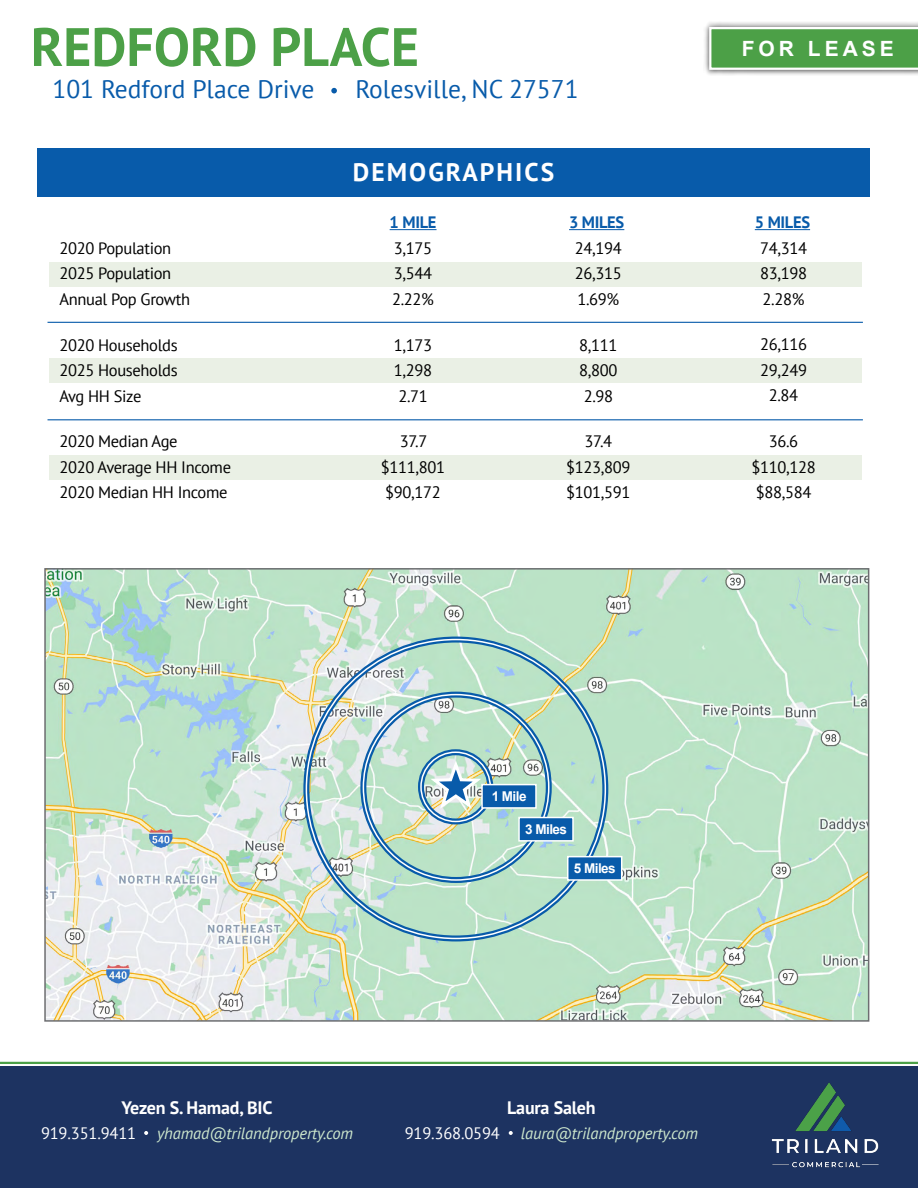
<style>
.page{position:relative;width:918px;height:1188px;background:#fff}
.page>*{position:absolute;margin:0;border:0;box-sizing:border-box;transform-origin:0 0}
.t1{font:700 54px "PT Sans";color:#4ca047}
.t2{font:25.5px "PT Sans";color:#085baa}
.t3{font:700 25.5px "PT Sans";letter-spacing:.08em;color:#fff}
.t4{font:700 21px "Arial";letter-spacing:.19em;color:#fff}
.t5{font:700 18px "PT Sans";letter-spacing:-.01em;color:#fff}
.t6{font:16.5px/25.5px "PT Sans";letter-spacing:-.02em;color:#000;text-align:justify}
.t7{font:italic 16.5px "PT Sans";letter-spacing:-.01em;color:#cde7cd}
.t8{font:16.5px "PT Sans";letter-spacing:-.01em;color:#fff}
.t9{font:700 16.5px "PT Sans";letter-spacing:-.02em;color:#085baa}
.t10{font:700 13.5px "Arial";letter-spacing:-.04em;color:#fff}
</style>
<div class="page">
<div style="left:50px;top:358px;width:812px;height:25px;background:#eaf0e5"></div>
<div style="left:50px;top:456px;width:812px;height:24px;background:#eaf0e5"></div>
<div style="left:50px;top:262px;width:812px;height:25px;background:#eaf0e5"></div>
<hr style="left:390px;top:229px;width:47px;height:1px;background:#085baa">
<hr style="left:569px;top:229px;width:55px;height:1px;background:#085baa">
<hr style="left:755px;top:229px;width:55px;height:1px;background:#085baa">
<hr style="left:48px;top:322px;width:815px;height:1px;background:#085baa">
<hr style="left:48px;top:419px;width:815px;height:1px;background:#085baa">
<img style="left:47px;top:571px;width:819px;height:448px">
<div style="left:44px;top:568px;width:825px;height:454px;border:2px solid #6d6e71"></div>
<div style="left:37px;top:148px;width:832px;height:48px;background:#085baa"></div>
<svg style="left:426px;top:761px;width:60px;height:51px"></svg>
<div style="left:360px;top:692px;width:192px;height:191px;border:6px solid #085baa;border-radius:50%"></div>
<div style="left:418px;top:749px;width:75px;height:75px;border:6px solid #085baa;border-radius:50%"></div>
<div style="left:420px;top:751px;width:71px;height:71px;border:2px solid #fff;border-radius:50%"></div>
<div style="left:481px;top:784px;width:56px;height:25px;background:#085baa;border:2px solid #fff"></div>
<div style="left:518px;top:817px;width:56px;height:25px;background:#085baa;border:2px solid #fff"></div>
<div style="left:567px;top:856px;width:55px;height:25px;background:#085baa;border:2px solid #fff"></div>
<div style="left:703px;top:21px;width:215px;height:55px;background:#000;opacity:.75"></div>
<svg style="left:709px;top:27px;width:209px;height:43px;background:#60aa5c"></svg>
<svg style="left:331px;top:88px;width:6px;height:5px"></svg>
<div style="left:0;top:1066px;width:918px;height:122px;background:#1d3361"></div>
<img style="left:771px;top:1082px;width:108px;height:86px">
<hr style="left:0;top:1062px;width:918px;height:2px;background:#4ca047">
<svg style="left:144px;top:1131px;width:4px;height:4px"></svg>
<svg style="left:509px;top:1131px;width:4px;height:4px"></svg>
<h1 class="t1" style="left:31px;top:11px;width:390px">REDFORD PLACE</h1>
<h2 class="t2" style="left:52px;top:73px;width:264px">101 Redford Place Drive</h2>
<h2 class="t2" style="left:355px;top:73px;width:225px">Rolesville, NC 27571</h2>
<h2 class="t3" style="left:353px;top:155px;width:203px">DEMOGRAPHICS</h2>
<p class="t4" style="left:742px;top:34px;width:154px">FOR LEASE</p>
<p class="t6" style="left:59px;top:235px;width:132px;text-align:left">2020 Population<br>2025 Population<br>Annual Pop Growth</p>
<p class="t6" style="left:59px;top:332px;width:120px">2020 Households 2025 Households Avg HH Size</p>
<p class="t6" style="left:59px;top:428px;width:173px;text-align:left">2020 Median Age<br>2020 Average HH Income<br>2020 Median HH Income</p>
<p class="t9" style="left:390px;top:212px;width:48px">1 MILE</p>
<p class="t9" style="left:569px;top:212px;width:57px">3 MILES</p>
<p class="t9" style="left:755px;top:212px;width:57px">5 MILES</p>
<p class="t6" style="left:392px;top:235px;width:43px">3,175<br>3,544<br>2.22%</p>
<p class="t6" style="left:394px;top:332px;width:40px">1,173<br>1,298<br>2.71</p>
<p class="t6" style="left:381px;top:428px;width:66px;text-align:center">37.7 $111,801 $90,172</p>
<p class="t6" style="left:575px;top:235px;width:49px">24,194<br>26,315<br>1.69%</p>
<p class="t6" style="left:579px;top:332px;width:40px">8,111<br>8,800<br>2.98</p>
<p class="t6" style="left:566px;top:428px;width:66px;text-align:center">37.4 $123,809 $101,591</p>
<p class="t6" style="left:760px;top:235px;width:49px">74,314<br>83,198<br>2.28%</p>
<p class="t6" style="left:760px;top:332px;width:49px;text-align:center">26,116<br>29,249<br>2.84</p>
<p class="t6" style="left:751px;top:428px;width:66px;text-align:center">36.6 $110,128 $88,584</p>
<p class="t10" style="left:492px;top:786px;width:36px">1 Mile</p>
<p class="t10" style="left:525px;top:819px;width:43px">3 Miles</p>
<p class="t10" style="left:574px;top:858px;width:43px">5 Miles</p>
<p class="t5" style="left:122px;top:1096px;width:152px">Yezen S. Hamad, BIC</p>
<p class="t8" style="left:41px;top:1123px;width:97px">919.351.9411</p>
<p class="t7" style="left:157px;top:1123px;width:197px">yhamad@trilandproperty.com</p>
<p class="t5" style="left:507px;top:1096px;width:90px">Laura Saleh</p>
<p class="t8" style="left:405px;top:1123px;width:97px">919.368.0594</p>
<p class="t7" style="left:521px;top:1123px;width:179px">laura@trilandproperty.com</p>
</div>
